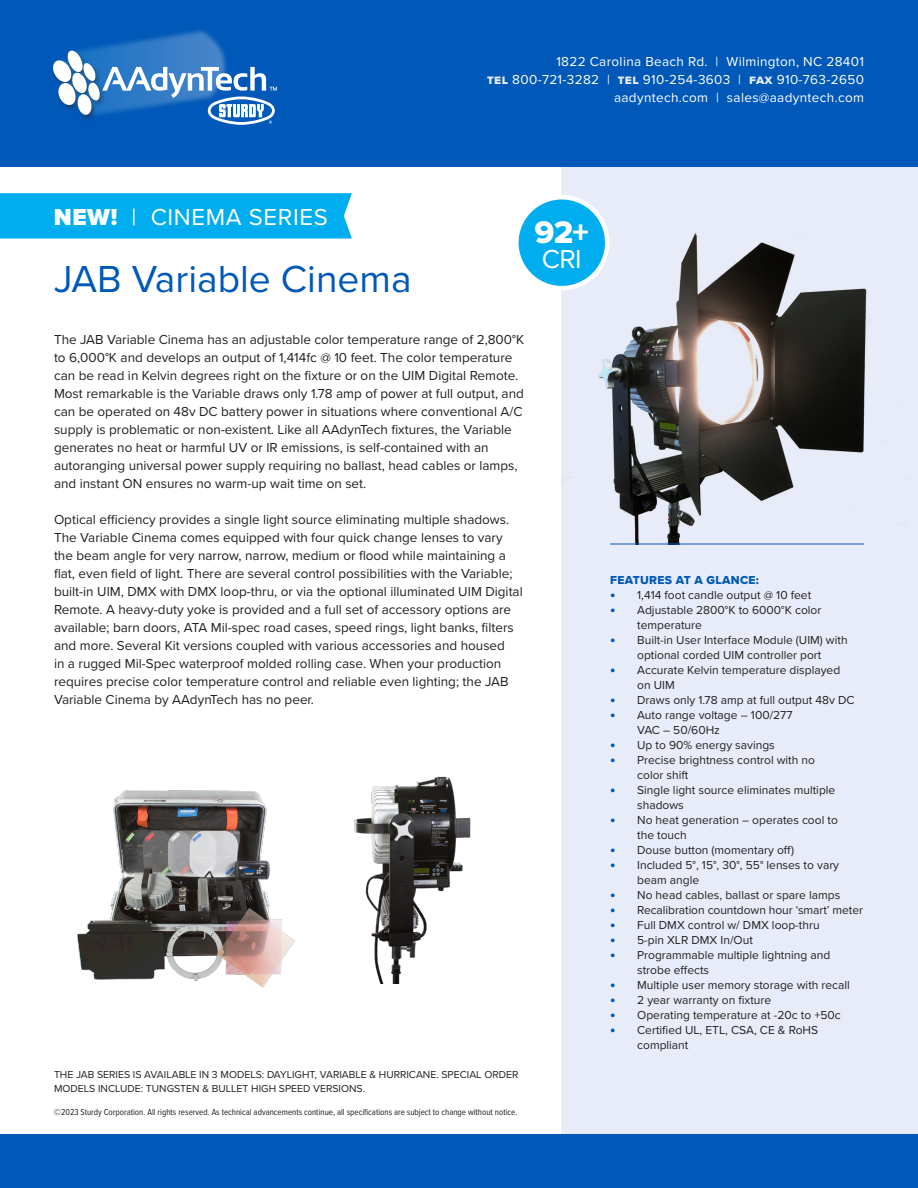
<style>
.page{position:relative;width:918px;height:1188px;background:#fff}
.page>*{position:absolute;margin:0;border:0;box-sizing:border-box;transform-origin:0 0}
.t1{font:39px "Proxima Nova";color:#0058b8}
.t2{font:32.4px "Proxima Nova Extrabld";color:#fff}
.t3{font:27px "Proxima Nova";color:#fff}
.Subhead{font:24px "Proxima Nova";letter-spacing:.025em;color:#fff}
.Body{font:13.5px/18px "Proxima Nova";color:#231f20}
.t4{font:13.5px/18px "Proxima Nova";letter-spacing:.025em;color:#fff;text-align:right}
.t5{font:12px/15px "Proxima Nova";color:#231f20}
.Subhead-2{font:12px "Proxima Nova Extrabld";letter-spacing:.025em;color:#0058b8}
.Body-2{font:10.5px/13.5px "Proxima Nova";color:#231f20}
.Body-3{font:9px "Proxima Nova Cond";color:#231f20}
.s1{font-weight:900}
.s2{font-family:"Proxima Nova Extrabld";color:#e8ecf8}
.s3{font-family:"Proxima Nova Extrabld";font-size:15px;color:#0058b8}
</style>
<div class="page">
<div style="left:562px;top:162px;width:356px;height:999px;background:#e8ecf8"></div>
<img style="left:561px;top:224px;width:348px;height:320px">
<hr style="left:610px;top:544px;width:254px;height:1px;background:#0058b8">
<div style="left:0;top:193px;width:352px;height:45px;background:#00aeef"></div>
<div style="left:516px;top:197px;width:91px;height:91px;background:#00aeef;border-radius:50%"></div>
<div style="left:514px;top:195px;width:96px;height:95px;border:4px solid #fff;border-radius:50%"></div>
<img style="left:354px;top:776px;width:117px;height:207px">
<img style="left:77px;top:790px;width:218px;height:198px">
<div style="left:0;top:1134px;width:918px;height:54px;background:#0058b8"></div>
<div style="left:0;top:0;width:918px;height:167px;background:#0058b8"></div>
<img style="left:93px;top:30px;width:129px;height:19px">
<img style="left:88px;top:48px;width:19px;height:1px">
<svg style="left:53px;top:49px;width:224px;height:76px"></svg>
<p class="Subhead" style="left:54px;top:199px;width:275px"><span class="s1">NEW!</span> | CINEMA SERIES</p>
<p class="t1" style="left:54px;top:249px;width:359px">JAB Variable Cinema</p>
<p class="t4" style="left:487px;top:51px;width:378px">1822 Carolina Beach Rd. | Wilmington, NC 28401<br><span class="s2">tel</span> 800-721-3282 | <span class="s2">tel</span> 910-254-3603 | <span class="s2">fax</span> 910-763-2650 aadyntech.com | sales@aadyntech.com</p>
<p class="t2" style="left:535px;top:208px;width:56px">92+</p>
<p class="t3" style="left:542px;top:239px;width:41px">CRI</p>
<p class="Body" style="left:54px;top:330px;width:472px">The JAB Variable Cinema has an adjustable color temperature range of 2,800°K to 6,000°K and develops an output of 1,414fc @ 10 feet. The color temperature can be read in Kelvin degrees right on the fixture or on the UIM Digital Remote.<br>Most remarkable is the Variable draws only 1.78 amp of power at full output, and can be operated on 48v DC battery power in situations where conventional A/C supply is problematic or non-existent. Like all AAdynTech fixtures, the Variable generates no heat or harmful UV or IR emissions, is self-contained with an autoranging universal power supply requiring no ballast, head cables or lamps, and instant ON ensures no warm-up wait time on set.</p>
<p class="Body" style="left:54px;top:510px;width:470px">Optical efficiency provides a single light source eliminating multiple shadows.<br>The Variable Cinema comes equipped with four quick change lenses to vary the beam angle for very narrow, narrow, medium or flood while maintaining a flat, even field of light. There are several control possibilities with the Variable; built-in UIM, DMX with DMX loop-thru, or via the optional illuminated UIM Digital Remote. A heavy-duty yoke is provided and a full set of accessory options are available; barn doors, ATA Mil-spec road cases, speed rings, light banks, filters and more. Several Kit versions coupled with various accessories and housed<br>in a rugged Mil-Spec waterproof molded rolling case. When your production requires precise color temperature control and reliable even lighting; the JAB Variable Cinema by AAdynTech has no peer.</p>
<p class="Body-2" style="left:54px;top:1067px;width:466px">THE JAB SERIES IS AVAILABLE IN 3 MODELS: DAYLIGHT, VARIABLE &amp; HURRICANE. SPECIAL ORDER<br>MODELS INCLUDE: TUNGSTEN &amp; BULLET HIGH SPEED VERSIONS.</p>
<p class="Body-3" style="left:54px;top:1106px;width:465px">©2023 Sturdy Corporation. All rights reserved. As technical advancements continue, all specifications are subject to change without notice.</p>
<p class="Subhead-2" style="left:610px;top:571px;width:150px">FEATURES AT A GLANCE:</p>
<p class="t5" style="left:610px;top:587px;width:203px"><span class="s3">•</span> 1,414 foot candle output @ 10 feet</p>
<p class="t5" style="left:637px;top:602px;width:186px;text-indent:-27px"><span class="s3">•</span> Adjustable 2800°K to 6000°K color temperature</p>
<p class="t5" style="left:610px;top:632px;width:239px;text-align:center"><span class="s3">•</span> Built-in User Interface Module (UIM) with optional corded UIM controller port</p>
<p class="t5" style="left:637px;top:662px;width:205px;text-indent:-27px"><span class="s3">•</span> Accurate Kelvin temperature displayed on UIM</p>
<p class="t5" style="left:610px;top:692px;width:246px"><span class="s3">•</span> Draws only 1.78 amp at full output 48v DC</p>
<p class="t5" style="left:637px;top:707px;width:157px;text-indent:-27px"><span class="s3">•</span> Auto range voltage – 100/277<br>VAC – 50/60Hz</p>
<p class="t5" style="left:610px;top:737px;width:166px"><span class="s3">•</span> Up to 90% energy savings</p>
<p class="t5" style="left:637px;top:752px;width:179px;text-indent:-27px"><span class="s3">•</span> Precise brightness control with no color shift</p>
<p class="t5" style="left:637px;top:782px;width:200px;text-indent:-27px"><span class="s3">•</span> Single light source eliminates multiple shadows</p>
<p class="t5" style="left:637px;top:812px;width:202px;text-indent:-27px"><span class="s3">•</span> No heat generation – operates cool to the touch</p>
<p class="t5" style="left:610px;top:842px;width:186px"><span class="s3">•</span> Douse button (momentary off)</p>
<p class="t5" style="left:637px;top:857px;width:203px;text-indent:-27px"><span class="s3">•</span> Included 5°, 15°, 30°, 55° lenses to vary beam angle</p>
<p class="t5" style="left:610px;top:887px;width:232px"><span class="s3">•</span> No head cables, ballast or spare lamps</p>
<p class="t5" style="left:610px;top:902px;width:254px"><span class="s3">•</span> Recalibration countdown hour ‘smart’ meter</p>
<p class="t5" style="left:610px;top:917px;width:211px"><span class="s3">•</span> Full DMX control w/ DMX loop-thru</p>
<p class="t5" style="left:610px;top:932px;width:144px"><span class="s3">•</span> 5-pin XLR DMX In/Out</p>
<p class="t5" style="left:637px;top:947px;width:195px;text-indent:-27px"><span class="s3">•</span> Programmable multiple lightning and strobe effects</p>
<p class="t5" style="left:610px;top:977px;width:241px"><span class="s3">•</span> Multiple user memory storage with recall</p>
<p class="t5" style="left:610px;top:992px;width:163px"><span class="s3">•</span> 2 year warranty on fixture</p>
<p class="t5" style="left:610px;top:1007px;width:232px"><span class="s3">•</span> Operating temperature at -20c to +50c</p>
<p class="t5" style="left:637px;top:1022px;width:182px;text-indent:-27px"><span class="s3">•</span> Certified UL, ETL, CSA, CE &amp; RoHS compliant</p>
</div>
